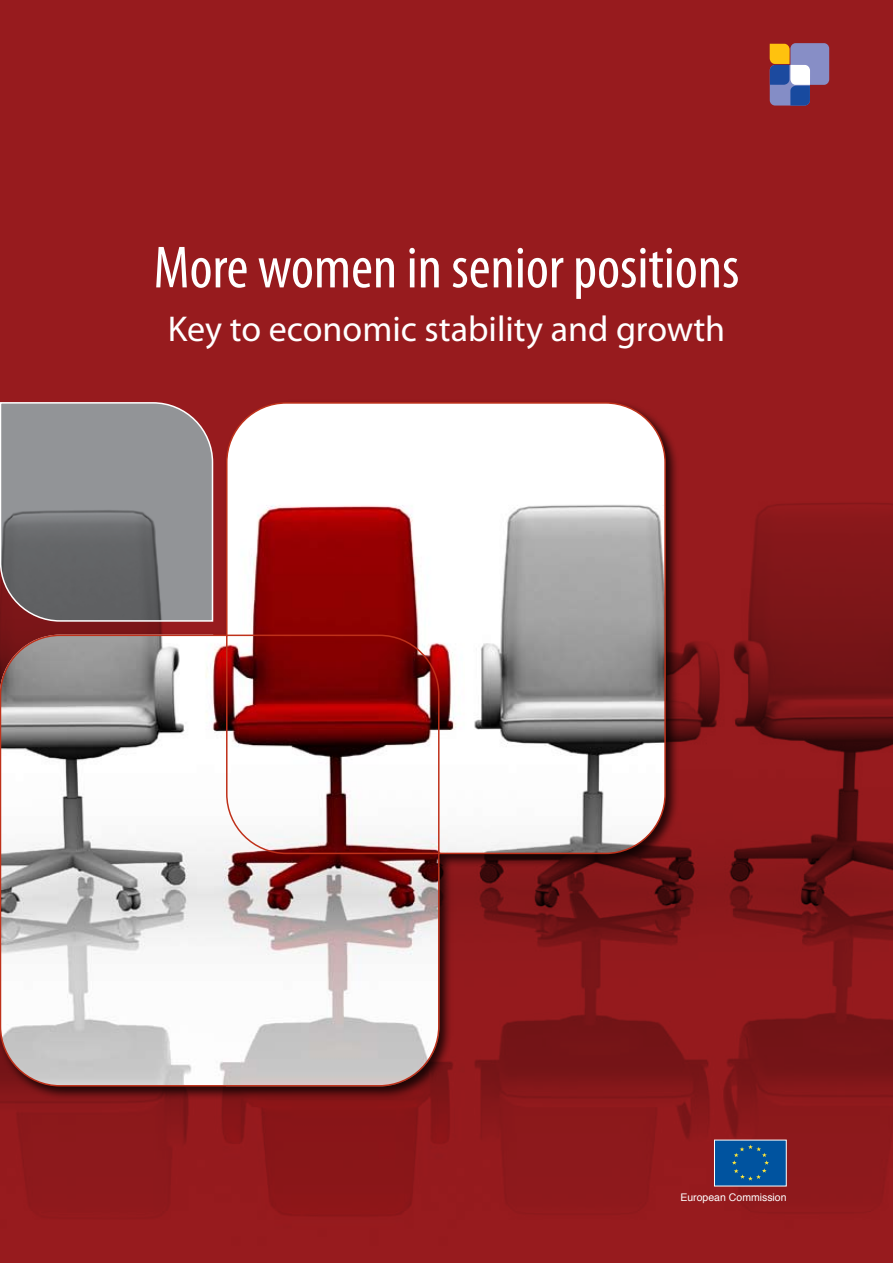
<style>
.page{position:relative;width:893px;height:1263px;background:#971b1e}
.page>*{position:absolute;margin:0;border:0;box-sizing:border-box;transform-origin:0 0}
.t1{font:condensed 60px "Myriad Pro";color:#fff}
.t2{font:36px "Myriad Pro";color:#fff}
.t3{font:10.5px "Helvetica";color:#fff}
</style>
<div class="page">
<img style="left:0;top:503px;width:893px;height:713px">
<div style="left:790px;top:43px;width:39px;height:42px;background:#878ec6;border-radius:5px"></div>
<svg style="left:770px;top:44px;width:40px;height:62px"></svg>
<div style="left:714px;top:1140px;width:73px;height:46px;background:#00539f;border:1px solid #fff"></div>
<svg style="left:732px;top:1145px;width:37px;height:35px"></svg>
<div style="left:0;top:399px;width:678px;height:700px;background:#000;opacity:.75"></div>
<svg style="left:0;top:401px;width:667px;height:686px;background:#ba9fa0"></svg>
<svg style="left:225px;top:634px;width:215px;height:221px;background:#b37575"></svg>
<h1 class="t1" style="left:154px;top:231px;width:587px">More women in senior positions</h1>
<p class="t2" style="left:168px;top:307px;width:559px">Key to economic stability and growth</p>
<p class="t3" style="left:680px;top:1188px;width:108px">European Commission</p>
</div>
